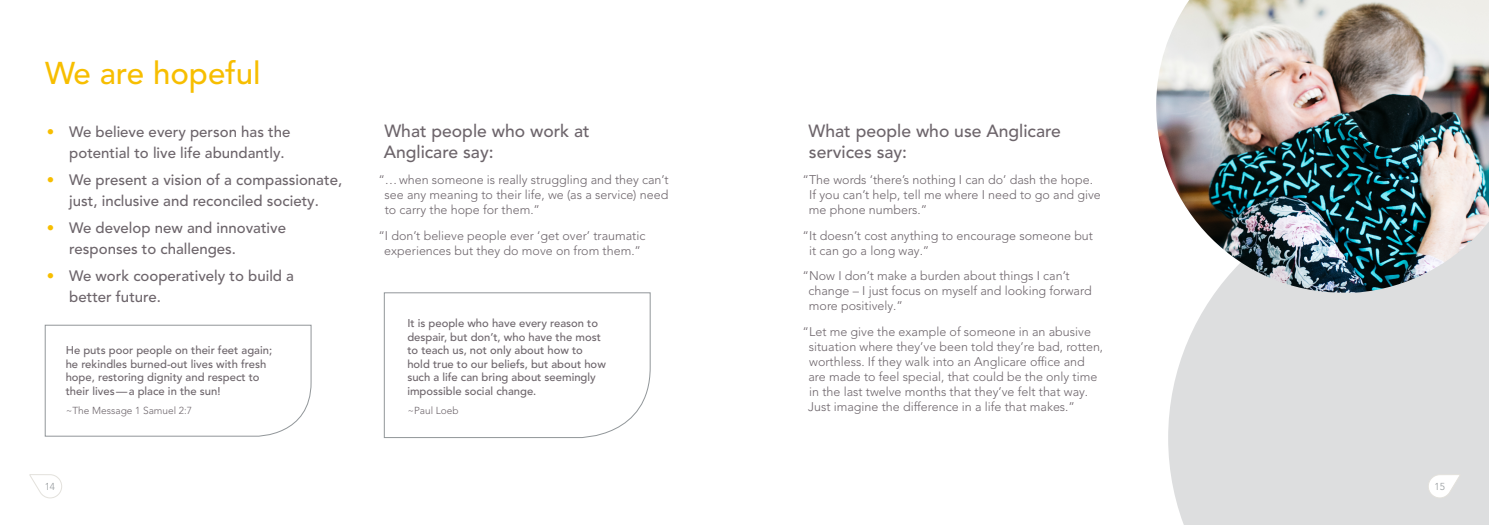
<style>
.page{position:relative;width:1489px;height:525px;background:#fff}
.page>*{position:absolute;margin:0;border:0;box-sizing:border-box;transform-origin:0 0}
.t1{font:500 31.25px "Avenir LT Pro";color:#f7be00}
.t2{font:500 17.5px/21px "Avenir LT Pro";color:#6d656b}
.t3{font:500 15px/21.2px "Avenir LT Pro";color:#6d656b}
.t4{font:300 12.5px/15px "Avenir LT Pro";color:#6d656b}
.t5{font:500 11.25px/13.5px "Avenir LT Pro";color:#6d656b}
.t6{font:300 10.12px "Avenir LT Pro";color:#6d656b}
.t7{font:300 10px "Avenir LT Pro";color:#92979a}
.s1{color:#f7be00}
</style>
<div class="page">
<div style="left:1168px;top:292px;width:320px;height:232px;background:#dddedf"></div>
<svg style="left:384px;top:292px;width:266px;height:145px"></svg>
<svg style="left:45px;top:324px;width:266px;height:112px"></svg>
<img style="left:1156px;top:0;width:332px;height:292px">
<svg style="left:29px;top:474px;width:33px;height:24px"></svg>
<svg style="left:1427px;top:473px;width:34px;height:25px"></svg>
<h1 class="t1" style="left:45px;top:54px;width:217px">We are hopeful</h1>
<p class="t3" style="left:69px;top:121px;width:223px;text-indent:-22px"><span class="s1">•</span> We believe every person has the potential to live life abundantly.</p>
<p class="t3" style="left:47px;top:169px;width:297px;text-align:center"><span class="s1">•</span> We present a vision of a compassionate, just, inclusive and reconciled society.</p>
<p class="t3" style="left:69px;top:217px;width:218px;text-indent:-22px"><span class="s1">•</span> We develop new and innovative responses to challenges.</p>
<p class="t3" style="left:69px;top:265px;width:226px;text-indent:-22px"><span class="s1">•</span> We work cooperatively to build a better future.</p>
<p class="t5" style="left:66px;top:343px;width:208px">He puts poor people on their feet again; he rekindles burned‑out lives with fresh hope, restoring dignity and respect to their lives—a place in the sun!</p>
<p class="t6" style="left:66px;top:404px;width:128px">~The Message 1 Samuel 2:7</p>
<h2 class="t2" style="left:383px;top:121px;width:207px">What people who work at<br>Anglicare say:</h2>
<p class="t4" style="left:384px;top:172px;width:285px;text-align:justify;text-indent:-6px">“…when someone is really struggling and they can’t see any meaning to their life, we (as a service) need to carry the hope for them.”</p>
<p class="t4" style="left:378px;top:228px;width:268px;text-align:center">“I don’t believe people ever ‘get over’ traumatic experiences but they do move on from them.”</p>
<p class="t5" style="left:407px;top:316px;width:200px">It is people who have every reason to despair, but don’t, who have the most to teach us, not only about how to hold true to our beliefs, but about how such a life can bring about seemingly impossible social change.</p>
<p class="t6" style="left:407px;top:404px;width:53px">~Paul Loeb</p>
<h2 class="t2" style="left:808px;top:121px;width:254px">What people who use Anglicare services say:</h2>
<p class="t4" style="left:808px;top:172px;width:293px;text-indent:-6px">“The words ‘there’s nothing I can do’ dash the hope.<br>If you can’t help, tell me where I need to go and give me phone numbers.”</p>
<p class="t4" style="left:809px;top:228px;width:285px;text-indent:-7px">“It doesn’t cost anything to encourage someone but it can go a long way.”</p>
<p class="t4" style="left:808px;top:268px;width:285px;text-indent:-6px">“Now I don’t make a burden about things I can’t change – I just focus on myself and looking forward more positively.”</p>
<p class="t4" style="left:808px;top:324px;width:296px;text-indent:-5px">“Let me give the example of someone in an abusive situation where they’ve been told they’re bad, rotten, worthless. If they walk into an Anglicare office and are made to feel special, that could be the only time in the last twelve months that they’ve felt that way.<br>Just imagine the difference in a life that makes.”</p>
<p class="t7" style="left:45px;top:480px;width:12px">14</p>
<p class="t7" style="left:1434px;top:480px;width:12px">15</p>
</div>
